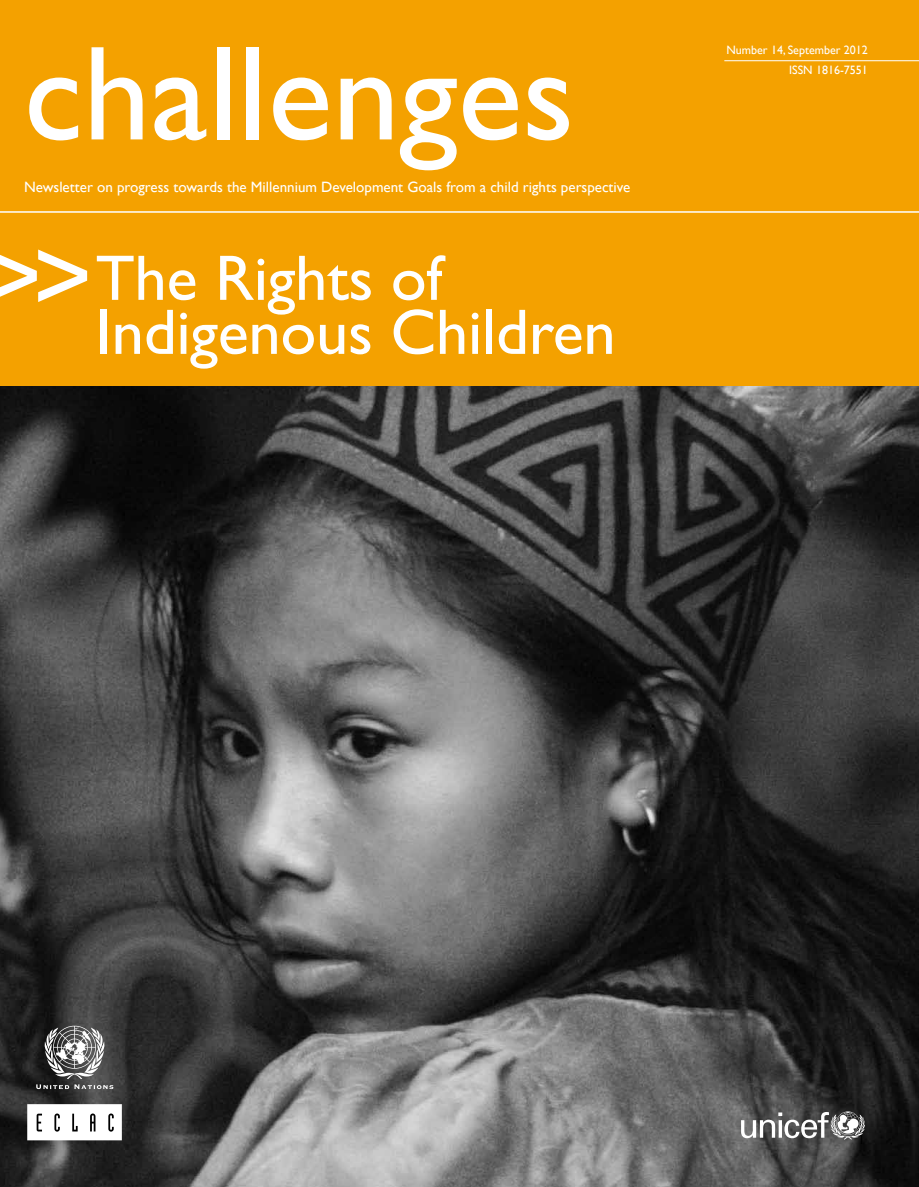
<style>
.page{position:relative;width:919px;height:1187px;background:#fff}
.page>*{position:absolute;margin:0;border:0;box-sizing:border-box;transform-origin:0 0}
.t1{font:135px "Gill Sans";color:#fff}
.t2{font:700 108px "Rotis Sans Serif";color:#fff;scale:.95 1}
.t3{font:64.5px/54px "Gill Sans";letter-spacing:-.005em;color:#fff}
.t4{font:15px "Gill Sans";color:#fff}
.t5{font:15px "Rotis Sans Serif";color:#000}
.t6{font:12.15px/19.5px "Gill Sans";color:#fff;text-align:right}
</style>
<div class="page">
<img style="left:0;top:385px;width:918px;height:801px">
<div style="left:0;top:0;width:918px;height:385px;background:#f4a100"></div>
<hr style="left:724px;top:60px;width:194px;height:1px;background:#fff">
<hr style="left:0;top:211px;width:918px;height:2px;background:#fff">
<svg style="left:741px;top:1111px;width:123px;height:28px"></svg>
<svg style="left:36px;top:1025px;width:77px;height:64px;background:#6c6c6c"></svg>
<div style="left:27px;top:1104px;width:95px;height:36px;background:#fff;border:2px solid #fff"></div>
<svg style="left:37px;top:1113px;width:5px;height:18px"></svg>
<svg style="left:54px;top:1113px;width:6px;height:18px"></svg>
<svg style="left:72px;top:1113px;width:6px;height:18px"></svg>
<svg style="left:90px;top:1113px;width:5px;height:18px"></svg>
<svg style="left:108px;top:1113px;width:6px;height:18px"></svg>
<h1 class="t1" style="left:24px;top:15px;width:551px">challenges</h1>
<p class="t4" style="left:24px;top:178px;width:607px">Newsletter on progress towards the Millennium Development Goals from a child rights perspective</p>
<h2 class="t2" style="left:-18px;top:197px;width:118px">&gt;&gt;</h2>
<h3 class="t3" style="left:96px;top:250px;width:521px">The Rights of<br>Indigenous Children</h3>
<p class="t6" style="left:726px;top:40px;width:143px">Number 14, September 2012<br>ISSN 1816-7551</p>
<p class="t5" style="left:857px;top:1130px;width:9px">1</p>
</div>
